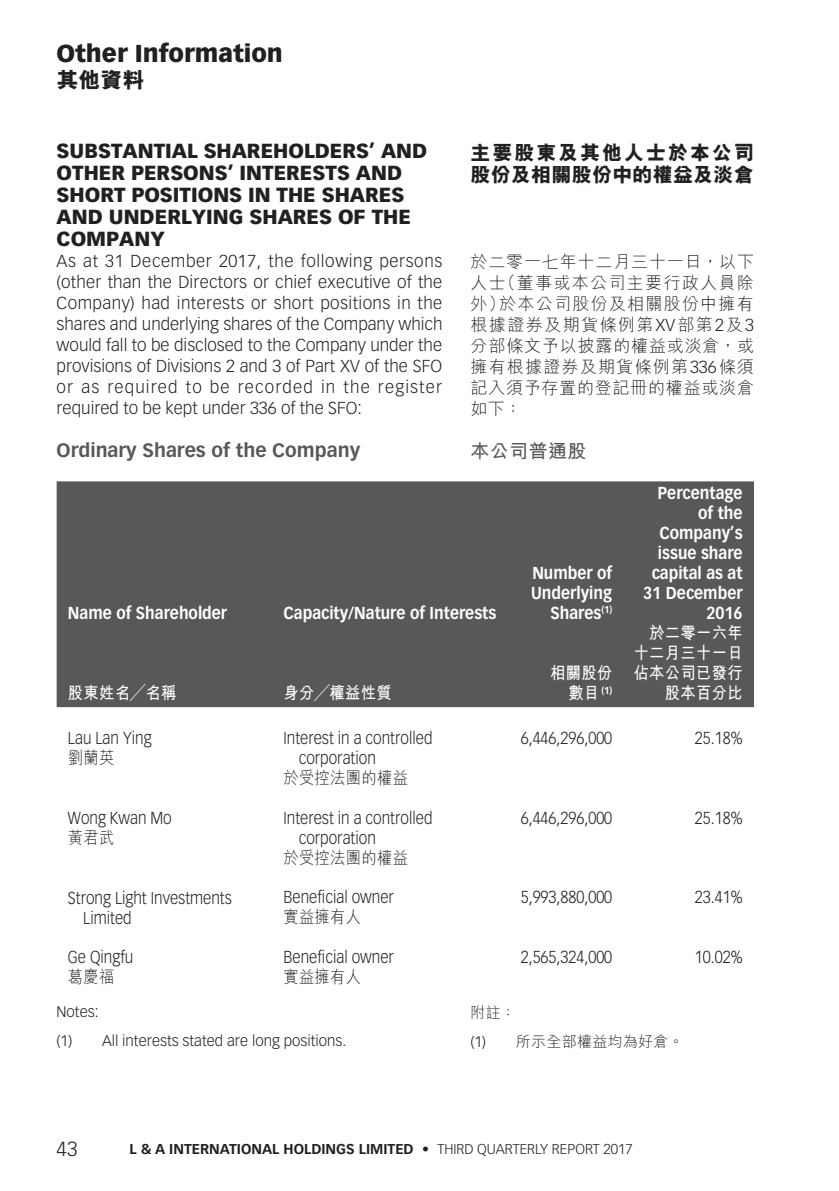
<style>
.page{position:relative;width:839px;height:1191px;background:#fff}
.page>*{position:absolute;margin:0;border:0;box-sizing:border-box;transform-origin:0 0}
.t1{font:900 24px "Vectora LT Std";color:#231f20}
.t2{font:800 22px "M Hei HK";color:#231f20}
._01_H1_E{font:900 20px/22px "Vectora LT Std";color:#231f20}
._001_H1_C{font:800 20px/22px "M Hei HK";letter-spacing:.015em;color:#231f20}
.t3{font:300 20px "Vectora LT Std";color:#231f20}
._02_H2_E{font:700 19px "Vectora LT Std";color:#57585a}
._002_H2_C{font:700 19px "M Hei HK";letter-spacing:.02em;color:#57585a}
._00_txt_E{font:300 17px/21px "Vectora LT Std";color:#231f20;text-align:justify}
._50_Table_txt{font:300 17px "Vectora LT Std";color:#231f20;scale:.9 1}
._50_Table_txt-2{font:700 17px "Vectora LT Std";color:#fff;scale:.9 1}
._000_txt_C{font:300 17px/21px "M Hei HK";letter-spacing:.045em;color:#231f20;text-align:justify}
._50_Table_txt-3{font:700 17px "M Hei HK";letter-spacing:.02em;color:#fff;scale:.9 1}
._000_txt_C-2{font:300 17px/20px "Vectora LT Std";color:#231f20;scale:.9 1}
._000_txt_C-3{font:300 17px "M Hei HK";letter-spacing:.045em;color:#231f20;scale:.9 1}
._000_txt_C-4{font:300 17px "M Hei HK";letter-spacing:.02em;color:#231f20;scale:.9 1}
._06_Notes_E{font:300 15px "Vectora LT Std";color:#231f20}
._006_Notes_C{font:300 15px "M Hei HK";letter-spacing:.02em;color:#231f20}
.t4{font:700 14px "Vectora LT Std";color:#231f20}
._50_Table_txt-4{font:700 10px "Vectora LT Std";color:#fff;scale:.9 1}
.s1{font-family:"Vectora LT Std"}
.s2{font-family:"M Hei HK";font-size:17px}
.s3{font-weight:300}
</style>
<div class="page">
<div style="left:57px;top:481px;width:697px;height:226px;background:#57585a"></div>
<p class="t1" style="left:57px;top:39px;width:228px">Other Information</p>
<p class="t2" style="left:57px;top:69px;width:90px">其他資料</p>
<p class="_01_H1_E" style="left:57px;top:140px;width:372px">SUBSTANTIAL SHAREHOLDERS’ AND<br>OTHER PERSONS’ INTERESTS AND<br>SHORT POSITIONS IN THE SHARES<br>AND UNDERLYING SHARES OF THE<br>COMPANY</p>
<p class="_00_txt_E" style="left:57px;top:251px;width:387px">As at 31 December 2017, the following persons (other than the Directors or chief executive of the Company) had interests or short positions in the shares and underlying shares of the Company which would fall to be disclosed to the Company under the provisions of Divisions 2 and 3 of Part XV of the SFO or as required to be recorded in the register required to be kept under 336 of the SFO:</p>
<p class="_02_H2_E" style="left:57px;top:439px;width:305px">Ordinary Shares of the Company</p>
<p class="_001_H1_C" style="left:471px;top:141px;width:285px">主要股東及其他人士於本公司股份及相關股份中的權益及淡倉</p>
<p class="_000_txt_C" style="left:471px;top:251px;width:285px">於二零一七年十二月三十一日，以下人士（董事或本公司主要行政人員除外）於本公司股份及相關股份中擁有根據證券及期貨條例第<span class="s1">XV</span>部第<span class="s1">2</span>及<span class="s1">3</span>分部條文予以披露的權益或淡倉，或擁有根據證券及期貨條例第<span class="s1">336</span>條須記入須予存置的登記冊的權益或淡倉如下：</p>
<p class="_002_H2_C" style="left:471px;top:437px;width:117px">本公司普通股</p>
<p class="_50_Table_txt-2" style="left:68px;top:602px;width:178px">Name of Shareholder</p>
<p class="_50_Table_txt-2" style="left:283px;top:602px;width:238px">Capacity/Nature of Interests</p>
<p class="_50_Table_txt-2" style="left:532px;top:562px;width:90px">Number of</p>
<p class="_50_Table_txt-2" style="left:531px;top:582px;width:92px">Underlying</p>
<p class="_50_Table_txt-2" style="left:550px;top:602px;width:70px">Shares<sup>(1)</sup></p>
<p class="_50_Table_txt-2" style="left:658px;top:482px;width:96px">Percentage</p>
<p class="_50_Table_txt-2" style="left:698px;top:502px;width:51px">of the</p>
<p class="_50_Table_txt-2" style="left:659px;top:522px;width:94px">Company’s</p>
<p class="_50_Table_txt-2" style="left:658px;top:542px;width:96px">issue share</p>
<p class="_50_Table_txt-2" style="left:652px;top:562px;width:103px">capital as at</p>
<p class="_50_Table_txt-2" style="left:643px;top:582px;width:112px">31 December</p>
<p class="_50_Table_txt-2" style="left:706px;top:602px;width:42px">2016</p>
<p class="_50_Table_txt-3" style="left:68px;top:680px;width:122px">股東姓名╱名稱</p>
<p class="_50_Table_txt-3" style="left:283px;top:680px;width:122px">身分╱權益性質</p>
<p class="_50_Table_txt-3" style="left:550px;top:660px;width:71px">相關股份</p>
<p class="_50_Table_txt-4" style="left:569px;top:684px;width:50px"><span class="s2">數目</span> (1)</p>
<p class="_50_Table_txt-3" style="left:649px;top:620px;width:105px">於二零一六年</p>
<p class="_50_Table_txt-3" style="left:634px;top:640px;width:123px">十二月三十一日</p>
<p class="_50_Table_txt-3" style="left:634px;top:660px;width:123px">佔本公司已發行</p>
<p class="_50_Table_txt-3" style="left:665px;top:680px;width:88px">股本百分比</p>
<p class="_50_Table_txt" style="left:68px;top:728px;width:94px">Lau Lan Ying</p>
<p class="_000_txt_C-3" style="left:68px;top:749px;width:53px">劉蘭英</p>
<p class="_50_Table_txt" style="left:283px;top:728px;width:167px">Interest in a controlled</p>
<p class="_50_Table_txt" style="left:299px;top:748px;width:87px">corporation</p>
<p class="_000_txt_C-4" style="left:283px;top:769px;width:140px">於受控法團的權益</p>
<p class="_50_Table_txt" style="left:521px;top:728px;width:103px">6,446,296,000</p>
<p class="_50_Table_txt" style="left:695px;top:728px;width:55px">25.18%</p>
<p class="_50_Table_txt" style="left:68px;top:807px;width:117px">Wong Kwan Mo</p>
<p class="_000_txt_C-3" style="left:68px;top:828px;width:53px">黃君武</p>
<p class="_50_Table_txt" style="left:283px;top:807px;width:167px">Interest in a controlled</p>
<p class="_50_Table_txt" style="left:299px;top:827px;width:87px">corporation</p>
<p class="_000_txt_C-4" style="left:283px;top:848px;width:140px">於受控法團的權益</p>
<p class="_50_Table_txt" style="left:521px;top:807px;width:103px">6,446,296,000</p>
<p class="_50_Table_txt" style="left:695px;top:807px;width:55px">25.18%</p>
<p class="_000_txt_C-2" style="left:83px;top:887px;width:167px;text-indent:-15px">Strong Light Investments<br>Limited</p>
<p class="_50_Table_txt" style="left:283px;top:887px;width:124px">Beneficial owner</p>
<p class="_000_txt_C-3" style="left:283px;top:908px;width:88px">實益擁有人</p>
<p class="_50_Table_txt" style="left:521px;top:887px;width:103px">5,993,880,000</p>
<p class="_50_Table_txt" style="left:695px;top:887px;width:55px">23.41%</p>
<p class="_50_Table_txt" style="left:68px;top:947px;width:74px">Ge Qingfu</p>
<p class="_000_txt_C-3" style="left:68px;top:968px;width:53px">葛慶福</p>
<p class="_50_Table_txt" style="left:283px;top:947px;width:124px">Beneficial owner</p>
<p class="_000_txt_C-3" style="left:283px;top:968px;width:88px">實益擁有人</p>
<p class="_50_Table_txt" style="left:521px;top:947px;width:103px">2,565,324,000</p>
<p class="_50_Table_txt" style="left:695px;top:947px;width:55px">10.02%</p>
<p class="_06_Notes_E" style="left:57px;top:1003px;width:43px">Notes:</p>
<p class="_06_Notes_E" style="left:57px;top:1032px;width:291px">(1) All interests stated are long positions.</p>
<p class="_006_Notes_C" style="left:471px;top:1004px;width:47px">附註：</p>
<p class="_006_Notes_C" style="left:471px;top:1033px;width:215px"><span class="s1">(1)</span> 所示全部權益均為好倉。</p>
<p class="t3" style="left:57px;top:1137px;width:22px">43</p>
<p class="t4" style="left:130px;top:1140px;width:505px">L &amp; A INTERNATIONAL HOLDINGS LIMITED • <span class="s3">THIRD QUARTERLY REPORT 2017</span></p>
</div>
